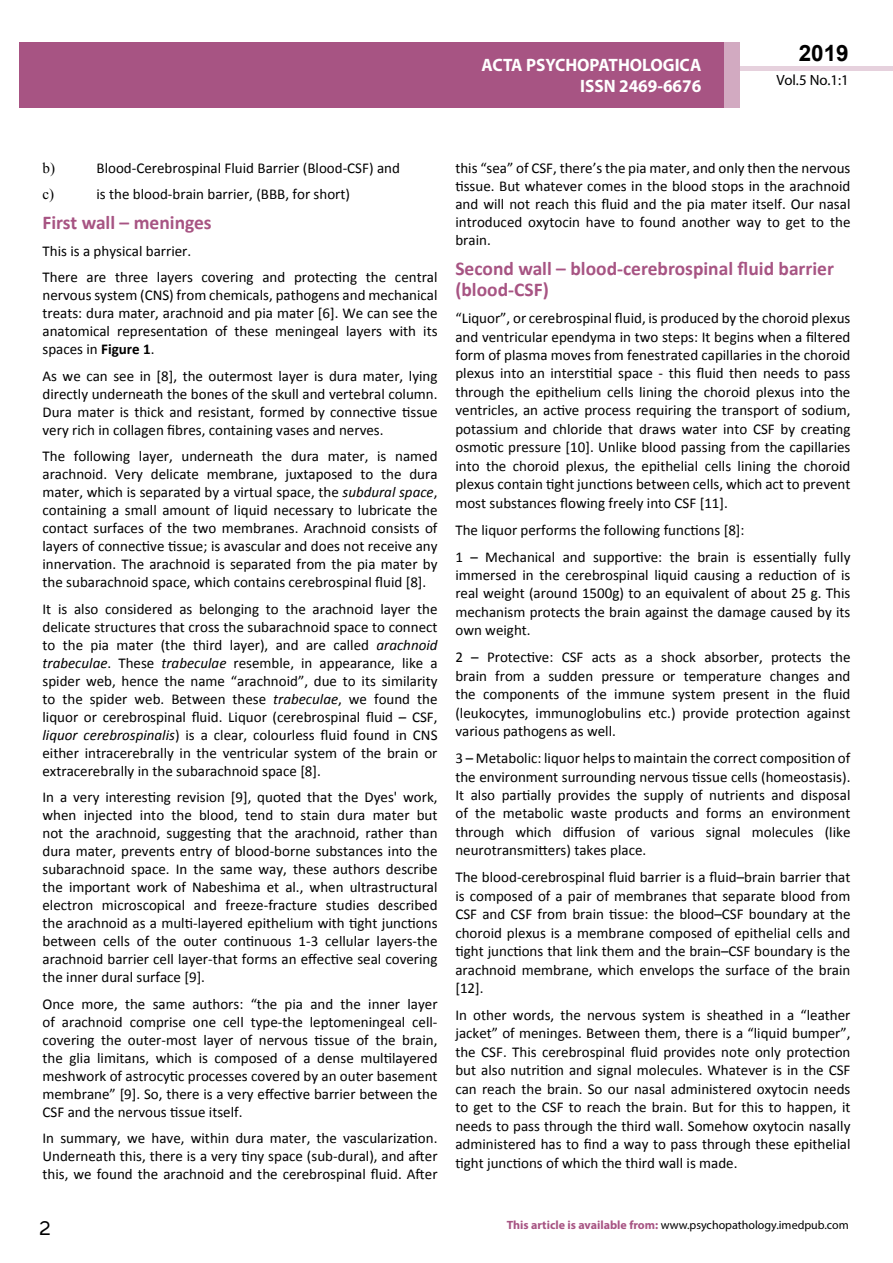
<style>
.page{position:relative;width:893px;height:1263px;background:#fff}
.page>*{position:absolute;margin:0;border:0;box-sizing:border-box;transform-origin:0 0}
.t1{font:25.5px "Tunga";color:#000}
.t2{font:700 22.5px "Arial";color:#000}
.t3{font:700 19.5px/21.5px "Calibri";color:#a75483}
.t4{font:700 18px/21.6px "Myriad Pro";color:#fff;text-align:right;scale:.96 1}
.t5{font:15px/18px "Calibri";color:#000;text-align:justify}
.t6{font:15px "Times New Roman";color:#000}
.t7{font:14.85px "Myriad Pro";color:#000}
.t8{font:12px "Myriad Pro";color:#000}
.s1{font-weight:700}
.s2{font-style:italic}
.s3{font-weight:700;color:#a75483}
</style>
<div class="page">
<div style="left:722px;top:66px;width:171px;height:5px;background:#e6d1dd"></div>
<div style="left:19px;top:42px;width:706px;height:66px;background:#a75483"></div>
<div style="left:725px;top:43px;width:15px;height:65px;background:#d2aac1"></div>
<p class="t4" style="left:482px;top:53px;width:230px">ACTA PSYCHOPATHOLOGICA<br>ISSN 2469-6676</p>
<h2 class="t2" style="left:799px;top:38px;width:52px">2019</h2>
<p class="t7" style="left:777px;top:71px;width:74px">Vol.5 No.1:1</p>
<p class="t6" style="left:43px;top:158px;width:14px">b)</p>
<p class="t5" style="left:97px;top:159px;width:305px">Blood-Cerebrospinal Fluid Barrier (Blood-CSF) and</p>
<p class="t6" style="left:43px;top:184px;width:13px">c)</p>
<p class="t5" style="left:97px;top:185px;width:255px">is the blood-brain barrier, (BBB, for short)</p>
<h3 class="t3" style="left:43px;top:212px;width:171px">First wall – meninges</h3>
<p class="t5" style="left:43px;top:237px;width:397px;line-height:26.5px">This is a physical barrier.<br>There are three layers covering and protecting the central</p>
<p class="t5" style="left:43px;top:286px;width:397px">nervous system (CNS) from chemicals, pathogens and mechanical treats: dura mater, arachnoid and pia mater [6]. We can see the anatomical representation of these meningeal layers with its spaces in <span class="s1">Figure 1</span>.</p>
<p class="t5" style="left:43px;top:367px;width:397px">As we can see in [8], the outermost layer is dura mater, lying directly underneath the bones of the skull and vertebral column.<br>Dura mater is thick and resistant, formed by connective tissue very rich in collagen fibres, containing vases and nerves.</p>
<p class="t5" style="left:43px;top:447px;width:397px">The following layer, underneath the dura mater, is named arachnoid. Very delicate membrane, juxtaposed to the dura mater, which is separated by a virtual space, the <span class="s2">subdural space</span>, containing a small amount of liquid necessary to lubricate the contact surfaces of the two membranes. Arachnoid consists of layers of connective tissue; is avascular and does not receive any innervation. The arachnoid is separated from the pia mater by the subarachnoid space, which contains cerebrospinal fluid [8].</p>
<p class="t5" style="left:43px;top:600px;width:397px">It is also considered as belonging to the arachnoid layer the delicate structures that cross the subarachnoid space to connect to the pia mater (the third layer), and are called <span class="s2">arachnoid trabeculae</span>. These <span class="s2">trabeculae</span> resemble, in appearance, like a spider web, hence the name “arachnoid”, due to its similarity to the spider web. Between these <span class="s2">trabeculae</span>, we found the liquor or cerebrospinal fluid. Liquor (cerebrospinal fluid – CSF, <span class="s2">liquor cerebrospinalis</span>) is a clear, colourless fluid found in CNS either intracerebrally in the ventricular system of the brain or extracerebrally in the subarachnoid space [8].</p>
<p class="t5" style="left:43px;top:788px;width:397px">In a very interesting revision [9], quoted that the Dyes' work, when injected into the blood, tend to stain dura mater but not the arachnoid, suggesting that the arachnoid, rather than dura mater, prevents entry of blood-borne substances into the subarachnoid space. In the same way, these authors describe the important work of Nabeshima et al., when ultrastructural electron microscopical and freeze-fracture studies described the arachnoid as a multi-layered epithelium with tight junctions between cells of the outer continuous 1-3 cellular layers-the arachnoid barrier cell layer-that forms an effective seal covering the inner dural surface [9].</p>
<p class="t5" style="left:43px;top:995px;width:397px">Once more, the same authors: “the pia and the inner layer of arachnoid comprise one cell type-the leptomeningeal cell&shy;covering the outer-most layer of nervous tissue of the brain, the glia limitans, which is composed of a dense multilayered meshwork of astrocytic processes covered by an outer basement membrane” [9]. So, there is a very effective barrier between the CSF and the nervous tissue itself.</p>
<p class="t5" style="left:43px;top:1129px;width:397px">In summary, we have, within dura mater, the vascularization.<br>Underneath this, there is a very tiny space (sub-dural), and after this, we found the arachnoid and the cerebrospinal fluid. After</p>
<p class="t5" style="left:455px;top:159px;width:397px">this “sea” of CSF, there’s the pia mater, and only then the nervous tissue. But whatever comes in the blood stops in the arachnoid and will not reach this fluid and the pia mater itself. Our nasal introduced oxytocin have to found another way to get to the brain.</p>
<h3 class="t3" style="left:455px;top:257px;width:380px">Second wall – blood-cerebrospinal fluid barrier (blood-CSF)</h3>
<p class="t5" style="left:455px;top:309px;width:397px;line-height:18.5px">“Liquor”, or cerebrospinal fluid, is produced by the choroid plexus and ventricular ependyma in two steps: It begins when a filtered form of plasma moves from fenestrated capillaries in the choroid plexus into an interstitial space - this fluid then needs to pass through the epithelium cells lining the choroid plexus into the ventricles, an active process requiring the transport of sodium, potassium and chloride that draws water into CSF by creating osmotic pressure [10]. Unlike blood passing from the capillaries into the choroid plexus, the epithelial cells lining the choroid plexus contain tight junctions between cells, which act to prevent most substances flowing freely into CSF [11].</p>
<p class="t5" style="left:455px;top:516px;width:396px;line-height:27px">The liquor performs the following functions [8]:<br>1 – Mechanical and supportive: the brain is essentially fully</p>
<p class="t5" style="left:455px;top:566px;width:396px;line-height:18.5px">immersed in the cerebrospinal liquid causing a reduction of is real weight (around 1500g) to an equivalent of about 25 g. This mechanism protects the brain against the damage caused by its own weight.</p>
<p class="t5" style="left:455px;top:648px;width:397px;line-height:18.5px">2 – Protective: CSF acts as a shock absorber, protects the brain from a sudden pressure or temperature changes and the components of the immune system present in the fluid (leukocytes, immunoglobulins etc.) provide protection against various pathogens as well.</p>
<p class="t5" style="left:455px;top:749px;width:397px;line-height:18.5px">3 – Metabolic: liquor helps to maintain the correct composition of the environment surrounding nervous tissue cells (homeostasis).<br>It also partially provides the supply of nutrients and disposal of the metabolic waste products and forms an environment through which diffusion of various signal molecules (like neurotransmitters) takes place.</p>
<p class="t5" style="left:455px;top:868px;width:397px;line-height:18.5px">The blood-cerebrospinal fluid barrier is a fluid–brain barrier that is composed of a pair of membranes that separate blood from CSF and CSF from brain tissue: the blood–CSF boundary at the choroid plexus is a membrane composed of epithelial cells and tight junctions that link them and the brain–CSF boundary is the arachnoid membrane, which envelops the surface of the brain [12].</p>
<p class="t5" style="left:455px;top:1006px;width:397px;line-height:18.5px">In other words, the nervous system is sheathed in a “leather jacket” of meninges. Between them, there is a “liquid bumper”, the CSF. This cerebrospinal fluid provides note only protection but also nutrition and signal molecules. Whatever is in the CSF can reach the brain. So our nasal administered oxytocin needs to get to the CSF to reach the brain. But for this to happen, it needs to pass through the third wall. Somehow oxytocin nasally administered has to find a way to pass through these epithelial tight junctions of which the third wall is made.</p>
<h1 class="t1" style="left:39px;top:1211px;width:13px">2</h1>
<p class="t8" style="left:507px;top:1218px;width:343px"><span class="s3">This article is available from:</span> www.psychopathology.imedpub.com</p>
</div>
